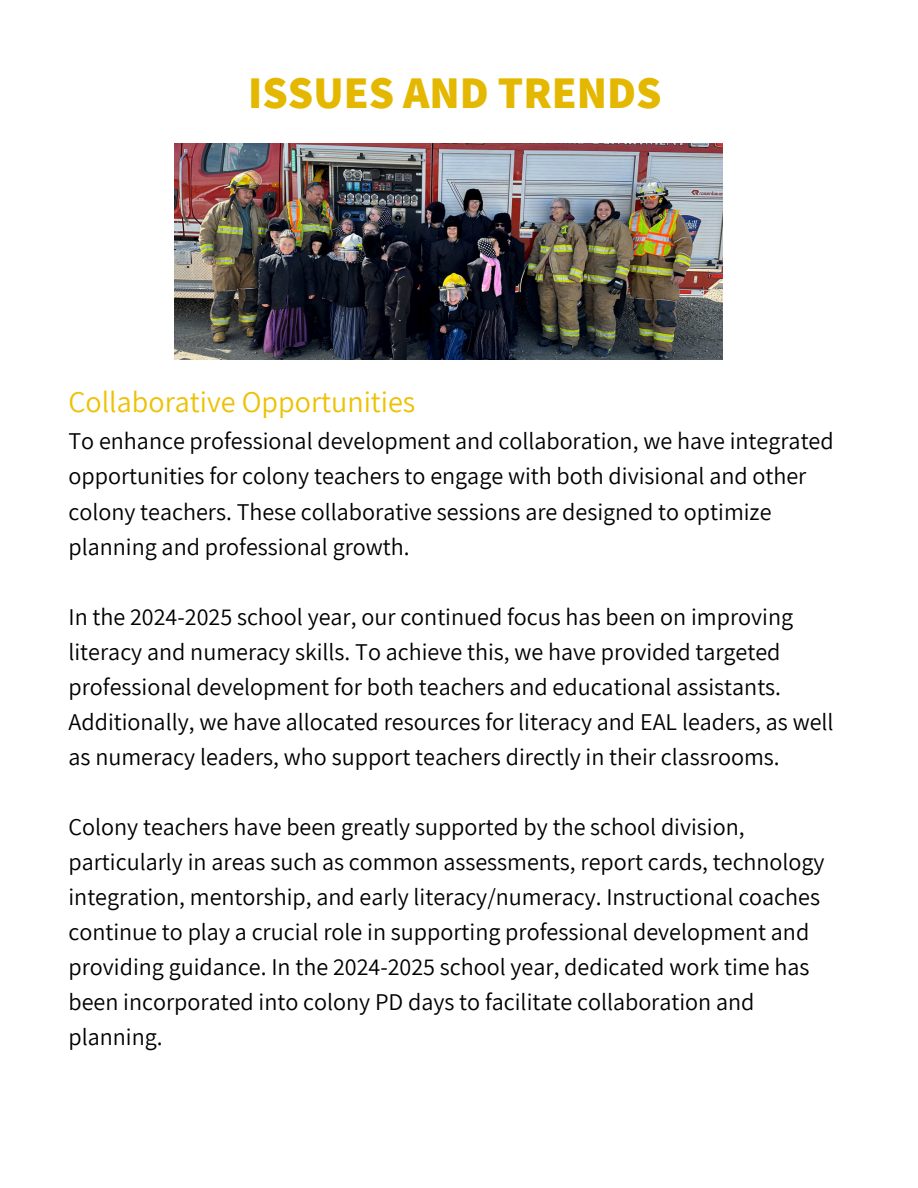
<style>
.page{position:relative;width:918px;height:1188px;background:#fff}
.page>*{position:absolute;margin:0;border:0;box-sizing:border-box;transform-origin:0 0}
.t1{font:800 45.15px "Assistant";color:#e4b800}
.t2{font:30px "Assistant";color:#edc105}
.t3{font:24px/35.1px "Assistant";color:#000}
</style>
<div class="page">
<img style="left:174px;top:143px;width:548px;height:216px">
<p class="t1" style="left:248px;top:62px;width:415px">ISSUES AND TRENDS</p>
<h1 class="t2" style="left:68px;top:382px;width:349px">Collaborative Opportunities</h1>
<p class="t3" style="left:68px;top:423px;width:767px">To enhance professional development and collaboration, we have integrated opportunities for colony teachers to engage with both divisional and other colony teachers. These collaborative sessions are designed to optimize planning and professional growth.</p>
<p class="t3" style="left:68px;top:598px;width:767px">In the 2024-2025 school year, our continued focus has been on improving literacy and numeracy skills. To achieve this, we have provided targeted professional development for both teachers and educational assistants.<br>Additionally, we have allocated resources for literacy and EAL leaders, as well as numeracy leaders, who support teachers directly in their classrooms.</p>
<p class="t3" style="left:68px;top:809px;width:758px">Colony teachers have been greatly supported by the school division, particularly in areas such as common assessments, report cards, technology integration, mentorship, and early literacy/numeracy. Instructional coaches continue to play a crucial role in supporting professional development and providing guidance. In the 2024-2025 school year, dedicated work time has been incorporated into colony PD days to facilitate collaboration and planning.</p>
</div>
